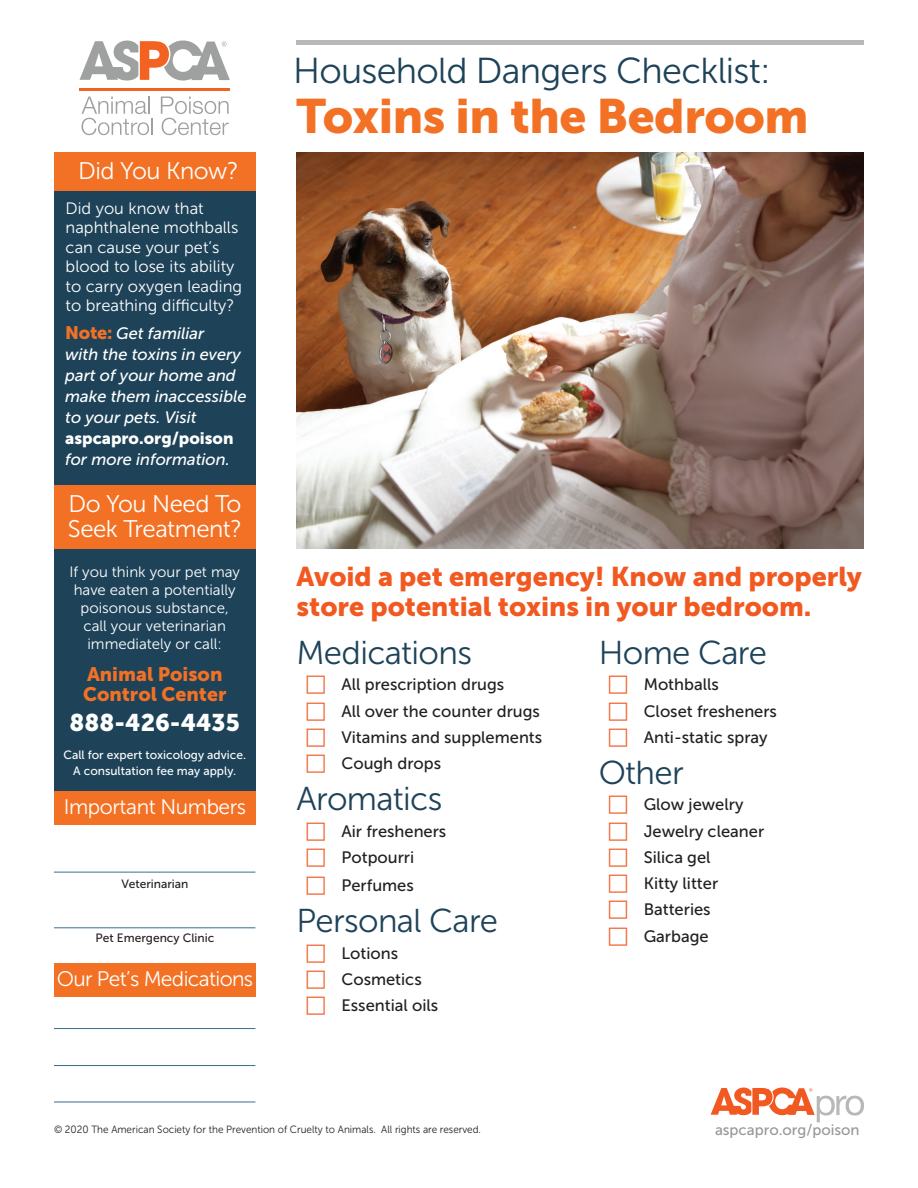
<style>
.page{position:relative;width:918px;height:1188px;background:#fff}
.page>*{position:absolute;margin:0;border:0;box-sizing:border-box;transform-origin:0 0}
.t1{font:48px "Museo Sans 900";letter-spacing:-.01em;color:#f37124}
.t2{font:36px "Museo Sans 300";letter-spacing:-.02em;color:#1e4359}
.t3{font:33px "Museo Sans 300";letter-spacing:-.02em;color:#1e4359}
.t4{font:27px/30px "Museo Sans 900";color:#f15921}
.t5{font:24px/25.5px "Museo Sans 300";letter-spacing:-.02em;color:#fff}
.t6{font:24px "Museo Sans 900";color:#fff}
.t7{font:21px "Museo Sans 300";letter-spacing:-.025em;color:#fff}
.t8{font:19.5px/19.5px "Museo Sans 900";color:#f37124}
.t9{font:16.5px/26.2px "Museo Sans 500";color:#231f20}
.t10{font:16.5px/19.5px "Museo Sans 300";color:#fff}
.t11{font:italic 16.5px/21px "Museo Sans 500";color:#fff}
.t12{font:16.5px "Museo Sans 900";color:#fff}
.t13{font:15px/18px "Museo Sans 300";color:#fff;text-align:center}
.t14{font:15px "Museo Sans 500";color:#959799}
.t15{font:12px/16.5px "Museo Sans 500";color:#fff;text-align:center}
.t16{font:12px "Museo Sans 500";color:#231f20}
.t17{font:10.5px "Museo Sans 300";color:#231f20;scale:.95 1}
.s1{font-family:"Museo Sans 900";font-style:normal;font-size:18px;color:#f37124}
</style>
<div class="page">
<div style="left:54px;top:153px;width:202px;height:639px;background:#1e4359"></div>
<div style="left:54px;top:485px;width:202px;height:64px;background:#f37124"></div>
<div style="left:54px;top:153px;width:202px;height:38px;background:#f37124"></div>
<div style="left:54px;top:792px;width:202px;height:33px;background:#f37124"></div>
<div style="left:54px;top:963px;width:202px;height:33px;background:#f37124"></div>
<hr style="left:54px;top:872px;width:201px;height:1px;background:#376f8f">
<hr style="left:54px;top:1102px;width:201px;height:1px;background:#376f8f">
<hr style="left:54px;top:1065px;width:201px;height:1px;background:#376f8f">
<hr style="left:54px;top:1028px;width:201px;height:1px;background:#376f8f">
<hr style="left:54px;top:927px;width:201px;height:1px;background:#376f8f">
<svg style="left:711px;top:1088px;width:153px;height:34px"></svg>
<div style="left:296px;top:40px;width:568px;height:5px;background:#b6b8b9"></div>
<hr style="left:79px;top:88px;width:151px;height:2px;background:#f26321">
<svg style="left:82px;top:97px;width:71px;height:38px"></svg>
<svg style="left:161px;top:97px;width:68px;height:38px"></svg>
<svg style="left:79px;top:41px;width:151px;height:40px"></svg>
<img style="left:296px;top:153px;width:568px;height:396px">
<h2 class="t2" style="left:293px;top:51px;width:479px">Household Dangers Checklist:</h2>
<h3 class="t5" style="left:78px;top:158px;width:162px">Did You Know?</h3>
<p class="t10" style="left:66px;top:198px;width:178px">Did you know that naphthalene mothballs can cause your pet’s blood to lose its ability to carry oxygen leading to breathing difficulty?</p>
<p class="t11" style="left:65px;top:322px;width:183px"><span class="s1">Note:</span> Get familiar<br>with the toxins in every part of your home and make them inaccessible to your pets. Visit</p>
<p class="t12" style="left:65px;top:428px;width:170px">aspcapro.org/poison</p>
<p class="t11" style="left:65px;top:448px;width:166px">for more information.</p>
<h3 class="t5" style="left:68px;top:491px;width:176px">Do You Need To<br>Seek Treatment?</h3>
<p class="t13" style="left:69px;top:563px;width:172px">If you think your pet may have eaten a potentially poisonous substance, call your veterinarian immediately or call:</p>
<p class="t8" style="left:83px;top:665px;width:145px">Animal Poison<br>Control Center</p>
<h3 class="t6" style="left:70px;top:709px;width:172px">888-426-4435</h3>
<p class="t15" style="left:63px;top:746px;width:184px">Call for expert toxicology advice.<br>A consultation fee may apply.</p>
<p class="t7" style="left:64px;top:796px;width:184px">Important Numbers</p>
<p class="t16" style="left:122px;top:877px;width:68px">Veterinarian</p>
<p class="t16" style="left:96px;top:931px;width:120px">Pet Emergency Clinic</p>
<p class="t7" style="left:57px;top:967px;width:198px">Our Pet’s Medications</p>
<h1 class="t1" style="left:296px;top:89px;width:514px">Toxins in the Bedroom</h1>
<h3 class="t4" style="left:296px;top:562px;width:567px">Avoid a pet emergency! Know and properly store potential toxins in your bedroom.</h3>
<h3 class="t3" style="left:599px;top:635px;width:170px">Home Care</h3>
<p class="t9" style="left:644px;top:672px;width:135px">Mothballs<br>Closet fresheners<br>Anti-static spray</p>
<h3 class="t3" style="left:599px;top:755px;width:87px">Other</h3>
<p class="t9" style="left:644px;top:792px;width:122px">Glow jewelry<br>Jewelry cleaner<br>Silica gel<br>Kitty litter<br>Batteries<br>Garbage</p>
<h3 class="t3" style="left:296px;top:635px;width:177px">Medications</h3>
<p class="t9" style="left:341px;top:672px;width:202px">All prescription drugs<br>All over the counter drugs<br>Vitamins and supplements<br>Cough drops</p>
<h3 class="t3" style="left:296px;top:781px;width:147px">Aromatics</h3>
<p class="t9" style="left:341px;top:818px;width:106px">Air fresheners<br>Potpourri</p>
<p class="t9" style="left:341px;top:872px;width:74px">Perfumes</p>
<h3 class="t3" style="left:296px;top:903px;width:203px">Personal Care</h3>
<p class="t9" style="left:341px;top:940px;width:98px">Lotions<br>Cosmetics<br>Essential oils</p>
<p class="t17" style="left:54px;top:1124px;width:451px">© 2020 The American Society for the Prevention of Cruelty to Animals. All rights are reserved.</p>
<p class="t14" style="left:715px;top:1122px;width:146px">aspcapro.org/poison</p>
</div>
